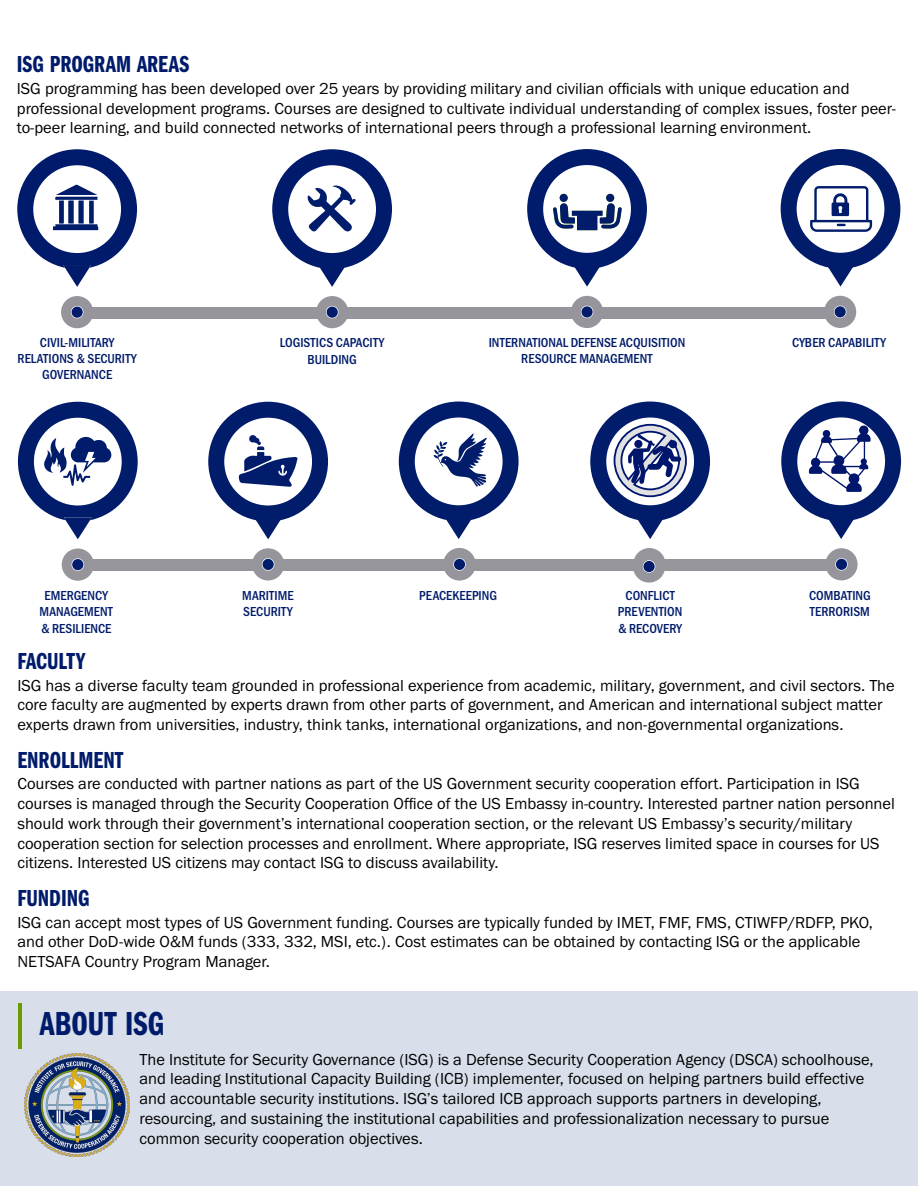
<style>
.page{position:relative;width:918px;height:1188px;background:#fff}
.page>*{position:absolute;margin:0;border:0;box-sizing:border-box;transform-origin:0 0}
.t1{font:34.5px "Franklin Gothic URW Com Dem";letter-spacing:.005em;color:#001b6b}
.t2{font:24px "Franklin Gothic URW Com Dem";color:#001b6b}
.t3{font:16.5px/19.8px "Franklin Gothic URW Boo";color:#000}
.t4{font:500 13.5px/16.2px "Franklin Gothic URW Cond";color:#001b6b;text-align:center}
</style>
<div class="page">
<div style="left:66px;top:307px;width:787px;height:11px;background:#95959b"></div>
<svg style="left:61px;top:296px;width:32px;height:32px"></svg>
<div style="left:72px;top:307px;width:11px;height:11px;background:#001b6b;border-radius:50%"></div>
<svg style="left:316px;top:296px;width:32px;height:32px"></svg>
<div style="left:327px;top:307px;width:11px;height:11px;background:#001b6b;border-radius:50%"></div>
<div style="left:272px;top:149px;width:120px;height:120px;background:#001b6b;border-radius:50%"></div>
<svg style="left:318px;top:267px;width:28px;height:20px"></svg>
<div style="left:288px;top:165px;width:88px;height:88px;background:#fff;border-radius:50%"></div>
<svg style="left:571px;top:296px;width:32px;height:32px"></svg>
<div style="left:581px;top:306px;width:12px;height:12px;background:#001c6b;border-radius:50%"></div>
<div style="left:527px;top:149px;width:120px;height:120px;background:#001b6b;border-radius:50%"></div>
<svg style="left:573px;top:267px;width:28px;height:20px"></svg>
<div style="left:543px;top:165px;width:88px;height:88px;background:#fff;border-radius:50%"></div>
<svg style="left:824px;top:296px;width:32px;height:32px"></svg>
<div style="left:835px;top:306px;width:11px;height:11px;background:#001c6b;border-radius:50%"></div>
<div style="left:781px;top:149px;width:119px;height:120px;background:#001c6b;border-radius:50%"></div>
<svg style="left:827px;top:267px;width:27px;height:20px"></svg>
<div style="left:797px;top:165px;width:87px;height:88px;background:#fff;border-radius:50%"></div>
<svg style="left:17px;top:149px;width:120px;height:138px"></svg>
<svg style="left:308px;top:185px;width:48px;height:47px"></svg>
<svg style="left:553px;top:194px;width:69px;height:36px"></svg>
<div style="left:606px;top:194px;width:8px;height:8px;background:#001c6b;border-radius:50%"></div>
<div style="left:560px;top:194px;width:8px;height:8px;background:#001c6b;border-radius:50%"></div>
<svg style="left:810px;top:186px;width:62px;height:46px"></svg>
<div style="left:67px;top:559px;width:787px;height:12px;background:#95959b"></div>
<svg style="left:62px;top:549px;width:31px;height:32px"></svg>
<div style="left:72px;top:559px;width:11px;height:11px;background:#001c6b;border-radius:50%"></div>
<div style="left:208px;top:402px;width:120px;height:119px;background:#001c6b;border-radius:50%"></div>
<svg style="left:254px;top:519px;width:28px;height:20px"></svg>
<div style="left:224px;top:418px;width:88px;height:87px;background:#fff;border-radius:50%"></div>
<svg style="left:444px;top:548px;width:31px;height:33px"></svg>
<div style="left:454px;top:559px;width:11px;height:11px;background:#001c6b;border-radius:50%"></div>
<svg style="left:253px;top:548px;width:31px;height:33px"></svg>
<div style="left:263px;top:559px;width:11px;height:11px;background:#001c6b;border-radius:50%"></div>
<div style="left:399px;top:402px;width:120px;height:119px;background:#001c6b;border-radius:50%"></div>
<svg style="left:445px;top:519px;width:28px;height:20px"></svg>
<div style="left:415px;top:418px;width:88px;height:87px;background:#fff;border-radius:50%"></div>
<svg style="left:826px;top:548px;width:32px;height:32px"></svg>
<div style="left:836px;top:559px;width:11px;height:11px;background:#001c6b;border-radius:50%"></div>
<svg style="left:633px;top:548px;width:32px;height:35px"></svg>
<div style="left:643px;top:561px;width:12px;height:11px;background:#001c6b;border-radius:50%"></div>
<div style="left:781px;top:401px;width:120px;height:120px;background:#001c6b;border-radius:50%"></div>
<svg style="left:827px;top:519px;width:28px;height:20px"></svg>
<div style="left:797px;top:417px;width:88px;height:88px;background:#fff;border-radius:50%"></div>
<div style="left:590px;top:402px;width:120px;height:119px;background:#001c6b;border-radius:50%"></div>
<svg style="left:636px;top:519px;width:28px;height:20px"></svg>
<div style="left:606px;top:418px;width:88px;height:87px;background:#fff;border-radius:50%"></div>
<svg style="left:18px;top:402px;width:120px;height:137px"></svg>
<svg style="left:239px;top:435px;width:58px;height:52px"></svg>
<svg style="left:434px;top:433px;width:53px;height:54px"></svg>
<svg style="left:809px;top:425px;width:62px;height:67px"></svg>
<svg style="left:613px;top:423px;width:75px;height:75px"></svg>
<div style="left:669px;top:440px;width:8px;height:8px;background:#00166d;border-radius:50%"></div>
<div style="left:0;top:991px;width:918px;height:195px;background:#d8dfea"></div>
<img style="left:24px;top:1054px;width:105px;height:103px">
<hr style="left:18px;top:1003px;width:3px;height:46px;background:#6a9c00">
<h2 class="t2" style="left:17px;top:47px;width:174px">ISG PROGRAM AREAS</h2>
<p class="t3" style="left:17px;top:78px;width:881px">ISG programming has been developed over 25 years by providing military and civilian officials with unique education and professional development programs. Courses are designed to cultivate individual understanding of complex issues, foster peer&shy;to-peer learning, and build connected networks of international peers through a professional learning environment.</p>
<p class="t4" style="left:18px;top:334px;width:121px">CIVIL-MILITARY<br>RELATIONS &amp; SECURITY<br>GOVERNANCE</p>
<p class="t4" style="left:280px;top:334px;width:106px">LOGISTICS CAPACITY<br>BUILDING</p>
<p class="t4" style="left:489px;top:334px;width:198px">INTERNATIONAL DEFENSE ACQUISITION<br>RESOURCE MANAGEMENT</p>
<p class="t4" style="left:792px;top:334px;width:95px">CYBER CAPABILITY</p>
<p class="t4" style="left:40px;top:587px;width:75px">EMERGENCY<br>MANAGEMENT &amp; RESILIENCE</p>
<p class="t4" style="left:242px;top:586px;width:53px;text-align:left">MARITIME<br>SECURITY</p>
<p class="t4" style="left:419px;top:586px;width:79px">PEACEKEEPING</p>
<p class="t4" style="left:618px;top:587px;width:66px">CONFLICT<br>PREVENTION &amp; RECOVERY</p>
<p class="t4" style="left:809px;top:586px;width:63px;text-align:left">COMBATING<br>TERRORISM</p>
<h2 class="t2" style="left:17px;top:645px;width:70px">FACULTY</h2>
<p class="t3" style="left:17px;top:675px;width:879px">ISG has a diverse faculty team grounded in professional experience from academic, military, government, and civil sectors. The core faculty are augmented by experts drawn from other parts of government, and American and international subject matter experts drawn from universities, industry, think tanks, international organizations, and non-governmental organizations.</p>
<h2 class="t2" style="left:17px;top:743px;width:108px">ENROLLMENT</h2>
<p class="t3" style="left:17px;top:774px;width:879px">Courses are conducted with partner nations as part of the US Government security cooperation effort. Participation in ISG courses is managed through the Security Cooperation Office of the US Embassy in-country. Interested partner nation personnel should work through their government’s international cooperation section, or the relevant US Embassy’s security/military cooperation section for selection processes and enrollment. Where appropriate, ISG reserves limited space in courses for US citizens. Interested US citizens may contact ISG to discuss availability.</p>
<h2 class="t2" style="left:17px;top:881px;width:74px">FUNDING</h2>
<p class="t3" style="left:17px;top:912px;width:857px">ISG can accept most types of US Government funding. Courses are typically funded by IMET, FMF, FMS, CTIWFP/RDFP, PKO, and other DoD-wide O&amp;M funds (333, 332, MSI, etc.). Cost estimates can be obtained by contacting ISG or the applicable<br>NETSAFA Country Program Manager.</p>
<h1 class="t1" style="left:40px;top:999px;width:126px">ABOUT ISG</h1>
<p class="t3" style="left:140px;top:1049px;width:736px">The Institute for Security Governance (ISG) is a Defense Security Cooperation Agency (DSCA) schoolhouse, and leading Institutional Capacity Building (ICB) implementer, focused on helping partners build effective and accountable security institutions. ISG’s tailored ICB approach supports partners in developing, resourcing, and sustaining the institutional capabilities and professionalization necessary to pursue common security cooperation objectives.</p>
</div>
